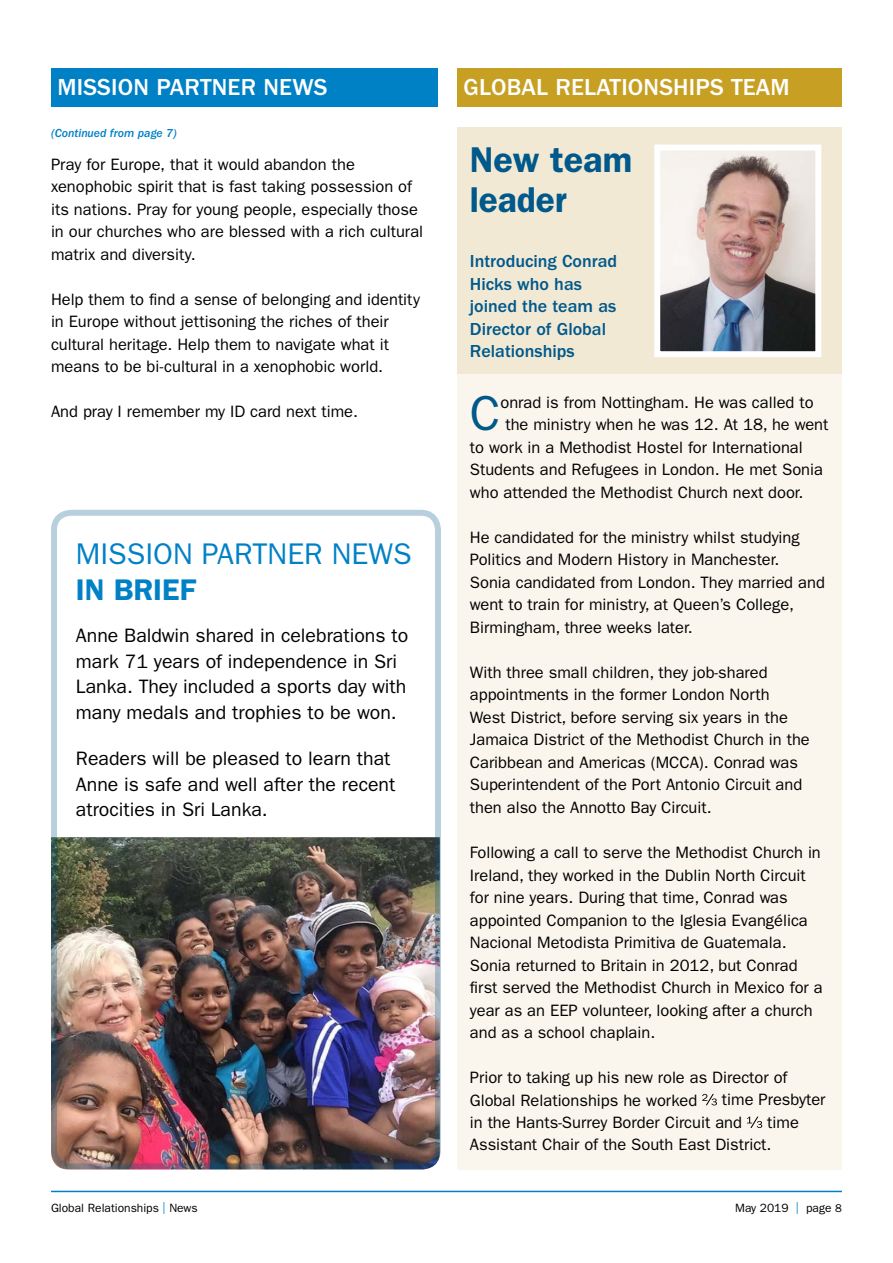
<style>
.page{position:relative;width:893px;height:1263px;background:#fff}
.page>*{position:absolute;margin:0;border:0;box-sizing:border-box;transform-origin:0 0}
.t1{font:49.35px "Franklin Gothic";color:#00588b}
.t2{font:600 36px/40.5px "Franklin Gothic";letter-spacing:-.005em;color:#00588b}
.t3{font:30px "Franklin Gothic";color:#0081c6}
.t4{font:600 30px "Franklin Gothic";color:#0081c6}
.t5{font:500 24px "Franklin Gothic";letter-spacing:.01em;color:#fff}
.t6{font:19.5px/25.5px "Franklin Gothic";color:#000}
.t7{font:500 18px/22.5px "Franklin Gothic";color:#00588b}
.t8{font:16.5px/22.5px "Franklin Gothic";color:#000}
.t9{font:12px "Franklin Gothic";color:#000}
.t10{font:italic 500 12px "Franklin Gothic";color:#0081c6}
.s1{color:#0081c6}
.s2{font-size:11.25px}
</style>
<div class="page">
<hr style="left:51px;top:1191px;width:791px;height:1px;background:#0081c6">
<img style="left:51px;top:837px;width:384px;height:332px">
<div style="left:457px;top:357px;width:385px;height:812px;background:#faf6ed"></div>
<div style="left:457px;top:128px;width:385px;height:246px;background:#f2e9d4"></div>
<div style="left:457px;top:68px;width:385px;height:38px;background:#c79f22"></div>
<svg style="left:702px;top:1094px;width:15px;height:11px"></svg>
<svg style="left:747px;top:1116px;width:15px;height:12px"></svg>
<img style="left:654px;top:144px;width:168px;height:213px">
<div style="left:51px;top:68px;width:387px;height:38px;background:#0081c6"></div>
<div style="left:51px;top:510px;width:390px;height:659px;border:6px solid #00588b;border-radius:17px"></div>
<h3 class="t5" style="left:57px;top:73px;width:272px">MISSION PARTNER NEWS</h3>
<p class="t10" style="left:51px;top:126px;width:127px">(Continued from page 7)</p>
<p class="t8" style="left:51px;top:153px;width:374px">Pray for Europe, that it would abandon the xenophobic spirit that is fast taking possession of its nations. Pray for young people, especially those in our churches who are blessed with a rich cultural matrix and diversity.</p>
<p class="t8" style="left:51px;top:288px;width:370px">Help them to find a sense of belonging and identity in Europe without jettisoning the riches of their cultural heritage. Help them to navigate what it means to be bi-cultural in a xenophobic world.</p>
<p class="t8" style="left:51px;top:401px;width:309px">And pray I remember my ID card next time.</p>
<h3 class="t3" style="left:76px;top:536px;width:337px">MISSION PARTNER NEWS</h3>
<h3 class="t4" style="left:76px;top:572px;width:121px">IN BRIEF</h3>
<p class="t6" style="left:76px;top:623px;width:334px">Anne Baldwin shared in celebrations to mark 71 years of independence in Sri Lanka. They included a sports day with many medals and trophies to be won.</p>
<p class="t6" style="left:76px;top:746px;width:321px">Readers will be pleased to learn that<br>Anne is safe and well after the recent atrocities in Sri Lanka.</p>
<h3 class="t5" style="left:463px;top:73px;width:328px">GLOBAL RELATIONSHIPS TEAM</h3>
<h2 class="t2" style="left:470px;top:139px;width:164px">New team leader</h2>
<p class="t7" style="left:470px;top:250px;width:149px">Introducing Conrad<br>Hicks who has joined the team as<br>Director of Global<br>Relationships</p>
<h1 class="t1" style="left:470px;top:385px;width:32px">C</h1>
<p class="t8" style="left:500px;top:391px;width:315px">onrad is from Nottingham. He was called to</p>
<p class="t8" style="left:505px;top:414px;width:325px">the ministry when he was 12. At 18, he went</p>
<p class="t8" style="left:470px;top:436px;width:334px">to work in a Methodist Hostel for International</p>
<p class="t8" style="left:470px;top:459px;width:355px">Students and Refugees in London. He met Sonia</p>
<p class="t8" style="left:470px;top:481px;width:335px">who attended the Methodist Church next door.</p>
<p class="t8" style="left:470px;top:526px;width:356px">He candidated for the ministry whilst studying Politics and Modern History in Manchester.<br>Sonia candidated from London. They married and went to train for ministry, at Queen’s College, Birmingham, three weeks later.</p>
<p class="t8" style="left:470px;top:661px;width:341px">With three small children, they job-shared appointments in the former London North<br>West District, before serving six years in the Jamaica District of the Methodist Church in the Caribbean and Americas (MCCA). Conrad was Superintendent of the Port Antonio Circuit and then also the Annotto Bay Circuit.</p>
<p class="t8" style="left:470px;top:841px;width:354px">Following a call to serve the Methodist Church in Ireland, they worked in the Dublin North Circuit for nine years. During that time, Conrad was appointed Companion to the Iglesia Evangélica Nacional Metodista Primitiva de Guatemala.<br>Sonia returned to Britain in 2012, but Conrad first served the Methodist Church in Mexico for a year as an EEP volunteer, looking after a church and as a school chaplain.</p>
<p class="t8" style="left:470px;top:1066px;width:319px">Prior to taking up his new role as Director of<br>Global Relationships he worked</p>
<p class="t8" style="left:470px;top:1089px;width:357px;text-indent:252px">time Presbyter in the Hants-Surrey Border Circuit and</p>
<p class="t8" style="left:470px;top:1111px;width:330px;text-indent:297px">time<br>Assistant Chair of the South East District.</p>
<p class="t9" style="left:51px;top:1201px;width:148px">Global Relationships <span class="s1">|</span> News</p>
<p class="t9" style="left:735px;top:1201px;width:108px">May 2019 <span class="s1">|</span> page <span class="s2">8</span></p>
</div>
